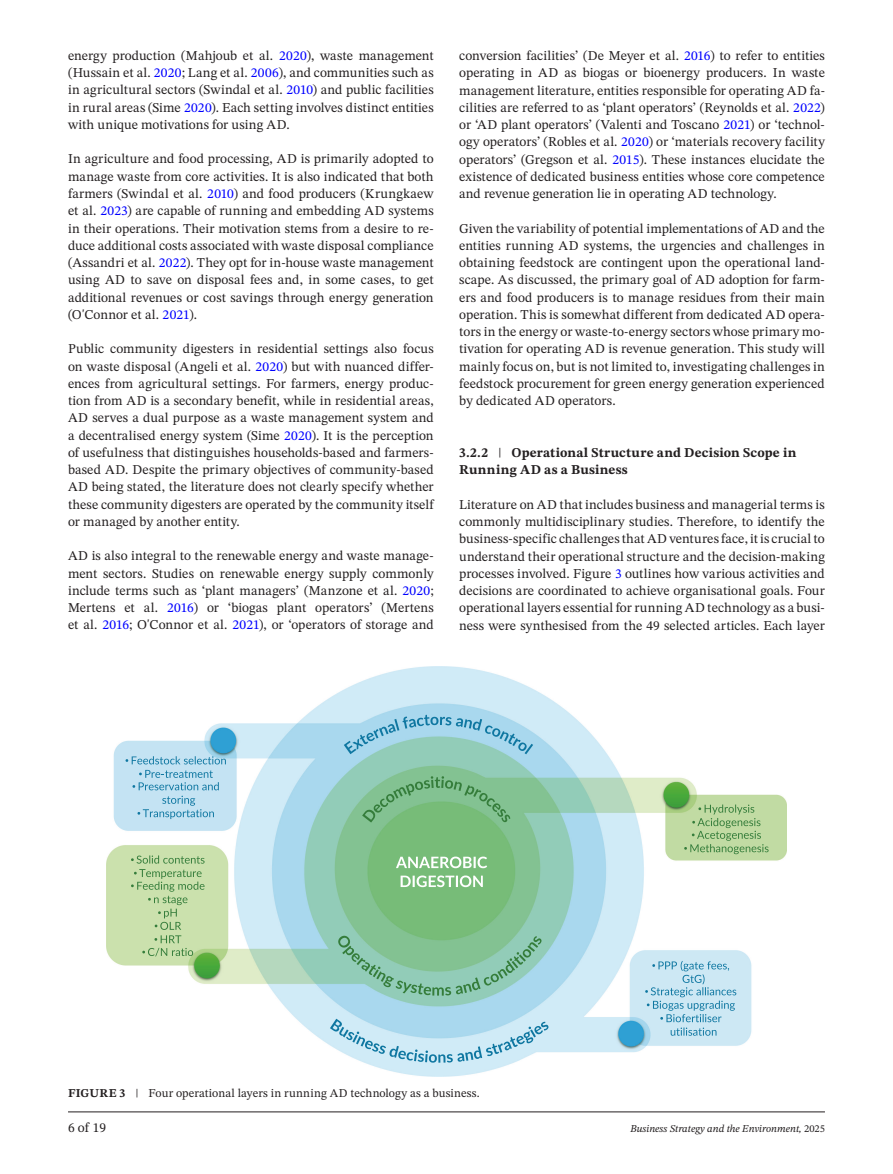
<style>
.page{position:relative;width:893px;height:1174px;background:#fff}
.page>*{position:absolute;margin:0;border:0;box-sizing:border-box;transform-origin:0 0}
.t1{font:13.5px/17.2px "STIX Two Text";letter-spacing:.005em;color:#231f20;text-align:justify}
.t2{font:700 13.5px/17.2px "STIX Two Text";letter-spacing:.015em;color:#231f20}
.t3{font:12px "STIX Two Text";letter-spacing:.015em;color:#231f20}
.t4{font:italic 10.5px "STIX Two Text";color:#231f20}
.s1{color:#00f}
.s2{font-weight:400}
.s3{font-weight:700}
.s4{font-style:normal}
</style>
<div class="page">
<hr style="left:68px;top:1111px;width:757px;height:1px;background:#231f20">
<img style="left:106px;top:667px;width:681px;height:409px">
<svg style="left:330px;top:1018px;width:218px;height:44px;background:#b5dbec"></svg>
<svg style="left:344px;top:715px;width:189px;height:39px;background:#96ccda"></svg>
<svg style="left:338px;top:935px;width:203px;height:60px;background:#87c3a5"></svg>
<svg style="left:362px;top:776px;width:148px;height:46px;background:#79ba85"></svg>
<svg style="left:396px;top:856px;width:91px;height:12px"></svg>
<svg style="left:401px;top:875px;width:82px;height:12px"></svg>
<svg style="left:684px;top:804px;width:85px;height:50px;background:#abcc93"></svg>
<svg style="left:126px;top:756px;width:100px;height:8px"></svg>
<svg style="left:132px;top:770px;width:87px;height:49px;background:#abd4e7"></svg>
<svg style="left:131px;top:855px;width:74px;height:8px"></svg>
<svg style="left:131px;top:869px;width:74px;height:87px;background:#bbd6a0"></svg>
<svg style="left:645px;top:960px;width:91px;height:75px;background:#b4d9e9"></svg>
<p class="t1" style="left:68px;top:47px;width:367px">energy production (Mahjoub et al. <span class="s1">2020</span>), waste management (Hussain et al. <span class="s1">2020</span>; Lang et al. <span class="s1">2006</span>), and communities such as in agricultural sectors (Swindal et al. <span class="s1">2010</span>) and public facilities in rural areas (Sime <span class="s1">2020</span>). Each setting involves distinct entities with unique motivations for using AD.</p>
<p class="t1" style="left:68px;top:150px;width:367px">In agriculture and food processing, AD is primarily adopted to manage waste from core activities. It is also indicated that both farmers (Swindal et al. <span class="s1">2010</span>) and food producers (Krungkaew et al. <span class="s1">2023</span>) are capable of running and embedding AD systems in their operations. Their motivation stems from a desire to re&shy;duce additional costs associated with waste disposal compliance (Assandri et al. <span class="s1">2022</span>). They opt for in-house waste management using AD to save on disposal fees and, in some cases, to get additional revenues or cost savings through energy generation (O'Connor et al. <span class="s1">2021</span>).</p>
<p class="t1" style="left:68px;top:340px;width:367px">Public community digesters in residential settings also focus on waste disposal (Angeli et al. <span class="s1">2020</span>) but with nuanced differ&shy;ences from agricultural settings. For farmers, energy produc&shy;tion from AD is a secondary benefit, while in residential areas, AD serves a dual purpose as a waste management system and a decentralised energy system (Sime <span class="s1">2020</span>). It is the perception of usefulness that distinguishes households-based and farmers&shy;based AD. Despite the primary objectives of community-based AD being stated, the literature does not clearly specify whether these community digesters are operated by the community itself or managed by another entity.</p>
<p class="t1" style="left:68px;top:547px;width:367px">AD is also integral to the renewable energy and waste manage&shy;ment sectors. Studies on renewable energy supply commonly include terms such as ‘plant managers’ (Manzone et al. <span class="s1">2020</span>; Mertens et al. <span class="s1">2016</span>) or ‘biogas plant operators’ (Mertens et al. <span class="s1">2016</span>; O'Connor et al. <span class="s1">2021</span>), or ‘operators of storage and</p>
<p class="t1" style="left:459px;top:47px;width:367px">conversion facilities’ (De Meyer et al. <span class="s1">2016</span>) to refer to entities operating in AD as biogas or bioenergy producers. In waste management literature, entities responsible for operating AD fa&shy;cilities are referred to as ‘plant operators’ (Reynolds et al. <span class="s1">2022</span>) or ‘AD plant operators’ (Valenti and Toscano <span class="s1">2021</span>) or ‘technol&shy;ogy operators’ (Robles et al. <span class="s1">2020</span>) or ‘materials recovery facility operators’ (Gregson et al. <span class="s1">2015</span>). These instances elucidate the existence of dedicated business entities whose core competence and revenue generation lie in operating AD technology.</p>
<p class="t1" style="left:459px;top:219px;width:367px">Given the variability of potential implementations of AD and the entities running AD systems, the urgencies and challenges in obtaining feedstock are contingent upon the operational land&shy;scape. As discussed, the primary goal of AD adoption for farm&shy;ers and food producers is to manage residues from their main operation. This is somewhat different from dedicated AD opera&shy;tors in the energy or waste-to-energy sectors whose primary mo&shy;tivation for operating AD is revenue generation. This study will mainly focus on, but is not limited to, investigating challenges in feedstock procurement for green energy generation experienced by dedicated AD operators.</p>
<p class="t2" style="left:459px;top:444px;width:339px">3.2.2 <span class="s2">|</span> Operational Structure and Decision Scope in<br>Running AD as a Business</p>
<p class="t1" style="left:459px;top:495px;width:367px">Literature on AD that includes business and managerial terms is commonly multidisciplinary studies. Therefore, to identify the business-specific challenges that AD ventures face, it is crucial to understand their operational structure and the decision-making processes involved. Figure <span class="s1">3</span> outlines how various activities and decisions are coordinated to achieve organisational goals. Four operational layers essential for running AD technology as a busi&shy;ness were synthesised from the 49 selected articles. Each layer</p>
<p class="t3" style="left:68px;top:1084px;width:413px"><span class="s3">FIGURE 3</span> | Four operational layers in running AD technology as a business.</p>
<p class="t1" style="left:68px;top:1119px;width:40px">6 of 19</p>
<p class="t4" style="left:630px;top:1121px;width:196px">Business Strategy and the Environment, <span class="s4">2025</span></p>
</div>
